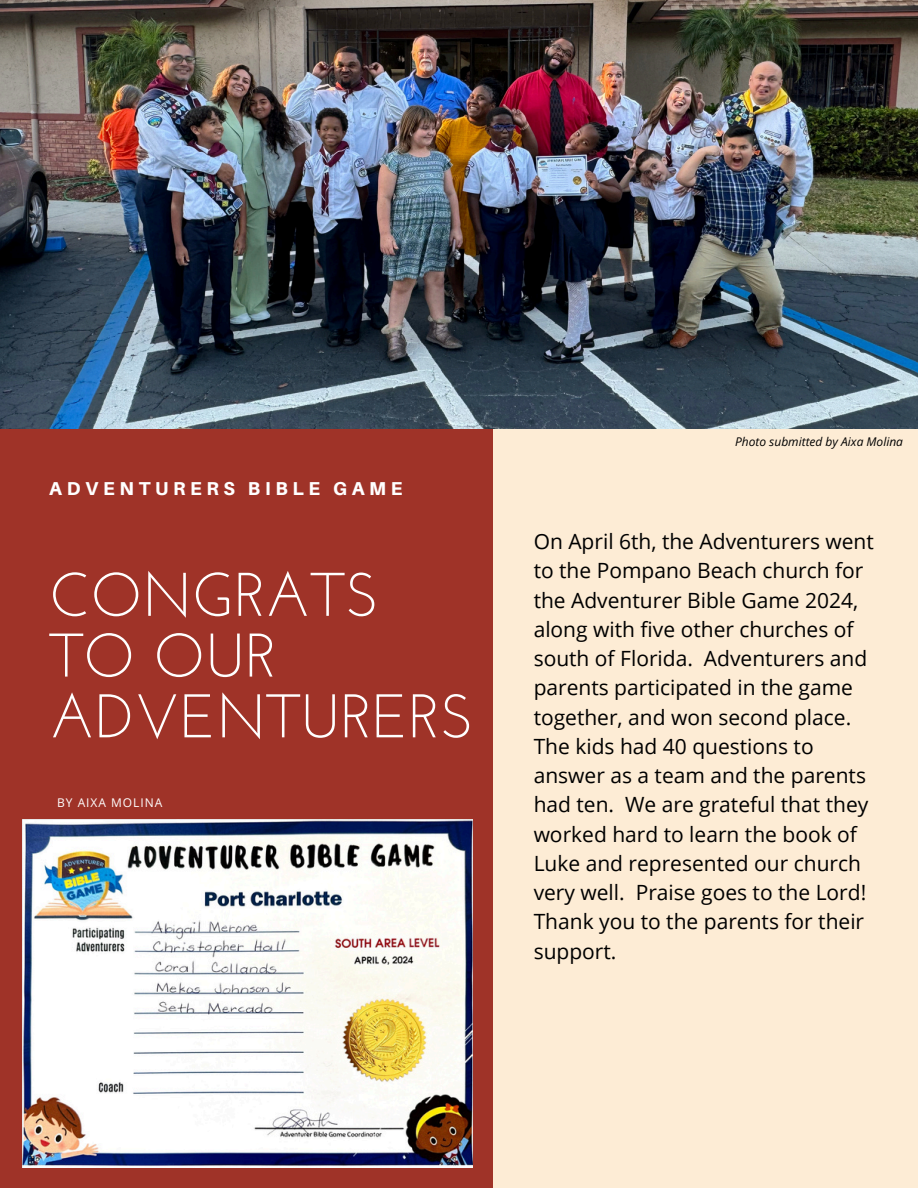
<style>
.page{position:relative;width:918px;height:1188px;background:#fdecd5}
.page>*{position:absolute;margin:0;border:0;box-sizing:border-box;transform-origin:0 0}
.t1{font:61.5px/60.8px "Josefin Sans";color:#fff}
.t2{font:21px/29.2px "Open Sans";color:#000}
.t3{font:800 18.75px "Aileron";letter-spacing:.25em;color:#fff}
.t4{font:italic 12px "Open Sans";color:#000}
.t5{font:12px "Open Sans";letter-spacing:.08em;color:#fff}
</style>
<div class="page">
<div style="left:0;top:429px;width:493px;height:759px;background:#9f3328"></div>
<img style="left:0;top:0;width:918px;height:429px">
<img style="left:22px;top:820px;width:450px;height:348px">
<p class="t3" style="left:49px;top:477px;width:355px">ADVENTURERS BIBLE GAME</p>
<h1 class="t1" style="left:49px;top:570px;width:426px">CONGRATS<br>TO OUR<br>ADVENTURERS</h1>
<h4 class="t5" style="left:57px;top:794px;width:106px">BY AIXA MOLINA</h4>
<h2 class="t4" style="left:735px;top:433px;width:170px">Photo submitted by Aixa Molina</h2>
<p class="t2" style="left:534px;top:526px;width:342px">On April 6th, the Adventurers went to the Pompano Beach church for the Adventurer Bible Game 2024, along with five other churches of south of Florida. Adventurers and parents participated in the game together, and won second place.<br>The kids had 40 questions to answer as a team and the parents had ten. We are grateful that they worked hard to learn the book of<br>Luke and represented our church very well. Praise goes to the Lord!<br>Thank you to the parents for their support.</p>
</div>
